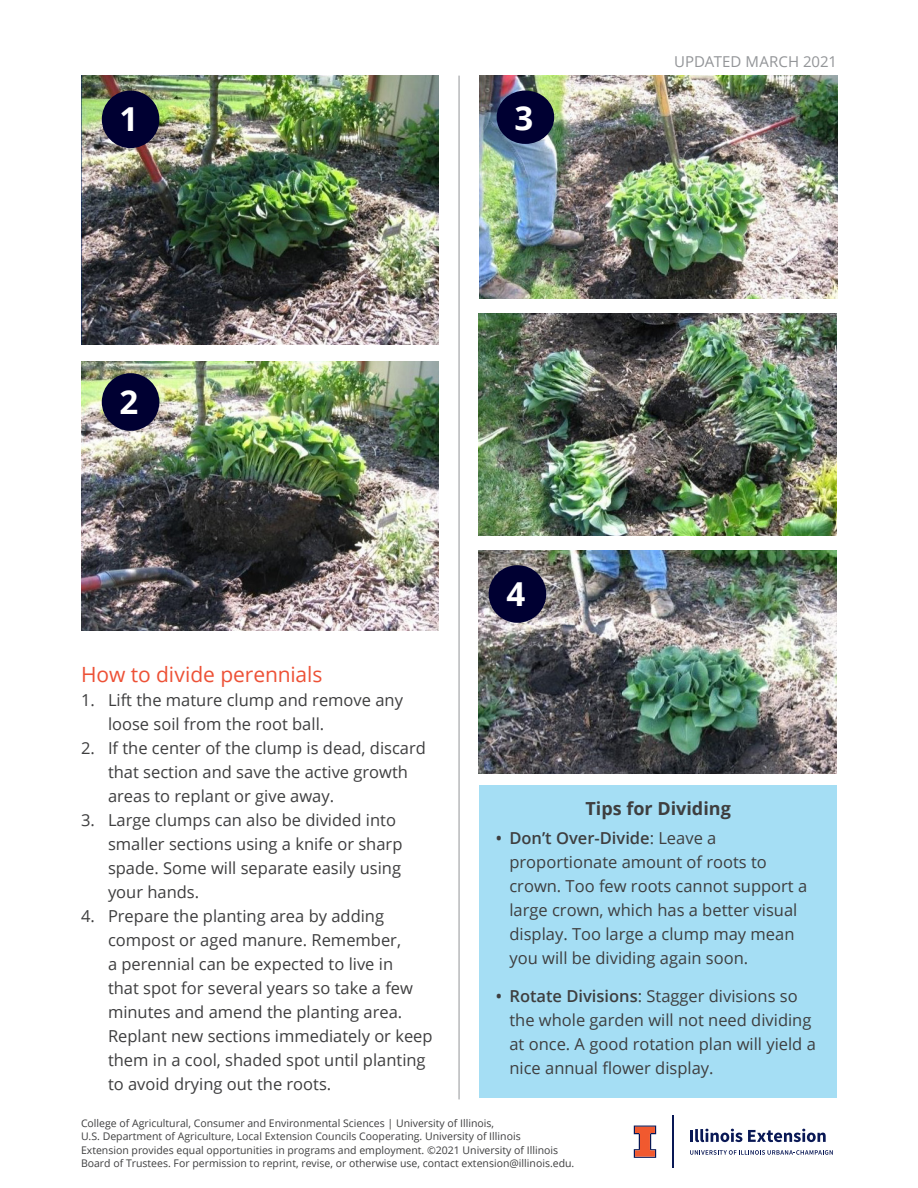
<style>
.page{position:relative;width:918px;height:1188px;background:#fff}
.page>*{position:absolute;margin:0;border:0;box-sizing:border-box;transform-origin:0 0}
.t1{font:700 33px "Open Sans";color:#fff}
.Red_Title{font:21px "Open Sans";letter-spacing:-.005em;color:#ed5136}
.Body_Text{font:700 18px "Open Sans";color:#3e3e3f}
.t2{font:16.5px/24px "Open Sans";color:#3e3e3f}
.t3{font:15px "Open Sans";color:#939598}
.t4{font:10.5px/13.5px "Open Sans";color:#3e3e3f}
.s1{font-weight:600}
</style>
<div class="page">
<svg style="left:634px;top:1126px;width:22px;height:32px"></svg>
<hr style="left:672px;top:1116px;width:1px;height:52px;background:#091855">
<svg style="left:690px;top:1129px;width:52px;height:13px"></svg>
<svg style="left:748px;top:1129px;width:78px;height:13px"></svg>
<svg style="left:690px;top:1150px;width:143px;height:5px"></svg>
<hr style="left:459px;top:76px;width:1px;height:1023px;background:#939598">
<img style="left:81px;top:76px;width:358px;height:269px">
<img style="left:81px;top:361px;width:358px;height:270px">
<img style="left:479px;top:313px;width:357px;height:223px">
<img style="left:479px;top:551px;width:357px;height:223px">
<div style="left:102px;top:90px;width:57px;height:58px;background:#000032;border-radius:50%"></div>
<img style="left:479px;top:76px;width:358px;height:222px">
<div style="left:497px;top:90px;width:57px;height:54px;background:#000032;border-radius:50%"></div>
<div style="left:489px;top:565px;width:57px;height:58px;background:#000032;border-radius:50%"></div>
<div style="left:102px;top:373px;width:57px;height:58px;background:#000032;border-radius:50%"></div>
<div style="left:479px;top:786px;width:358px;height:312px;background:#a5def4"></div>
<h2 class="t1" style="left:120px;top:96px;width:20px">1</h2>
<h2 class="t1" style="left:514px;top:95px;width:20px">3</h2>
<h2 class="t1" style="left:120px;top:379px;width:20px">2</h2>
<h2 class="t1" style="left:506px;top:571px;width:20px">4</h2>
<p class="t3" style="left:674px;top:52px;width:164px">UPDATED MARCH 2021</p>
<p class="Red_Title" style="left:81px;top:660px;width:243px">How to divide perennials</p>
<p class="t2" style="left:108px;top:688px;width:297px;text-indent:-27px">1. Lift the mature clump and remove any loose soil from the root ball.</p>
<p class="t2" style="left:108px;top:736px;width:319px;text-indent:-27px">2. If the center of the clump is dead, discard that section and save the active growth areas to replant or give away.</p>
<p class="t2" style="left:108px;top:808px;width:296px;text-indent:-27px">3. Large clumps can also be divided into smaller sections using a knife or sharp spade. Some will separate easily using your hands.</p>
<p class="t2" style="left:108px;top:904px;width:326px;text-indent:-27px">4. Prepare the planting area by adding compost or aged manure. Remember,<br>a perennial can be expected to live in<br>that spot for several years so take a few minutes and amend the planting area.<br>Replant new sections immediately or keep them in a cool, shaded spot until planting to avoid drying out the roots.</p>
<p class="Body_Text" style="left:586px;top:796px;width:147px">Tips for Dividing</p>
<p class="t2" style="left:509px;top:826px;width:299px;text-indent:-14px"><span class="s1">• Don’t Over-Divide</span>: Leave a proportionate amount of roots to crown. Too few roots cannot support a large crown, which has a better visual display. Too large a clump may mean you will be dividing again soon.</p>
<p class="t2" style="left:509px;top:983px;width:308px;text-indent:-14px"><span class="s1">• Rotate Divisions</span>: Stagger divisions so the whole garden will not need dividing at once. A good rotation plan will yield a nice annual flower display.</p>
<p class="t4" style="left:81px;top:1116px;width:495px">College of Agricultural, Consumer and Environmental Sciences | University of Illinois,<br>U.S. Department of Agriculture, Local Extension Councils Cooperating. University of Illinois<br>Extension provides equal opportunities in programs and employment. ©2021 University of Illinois Board of Trustees. For permission to reprint, revise, or otherwise use, contact extension@illinois.edu.</p>
</div>
